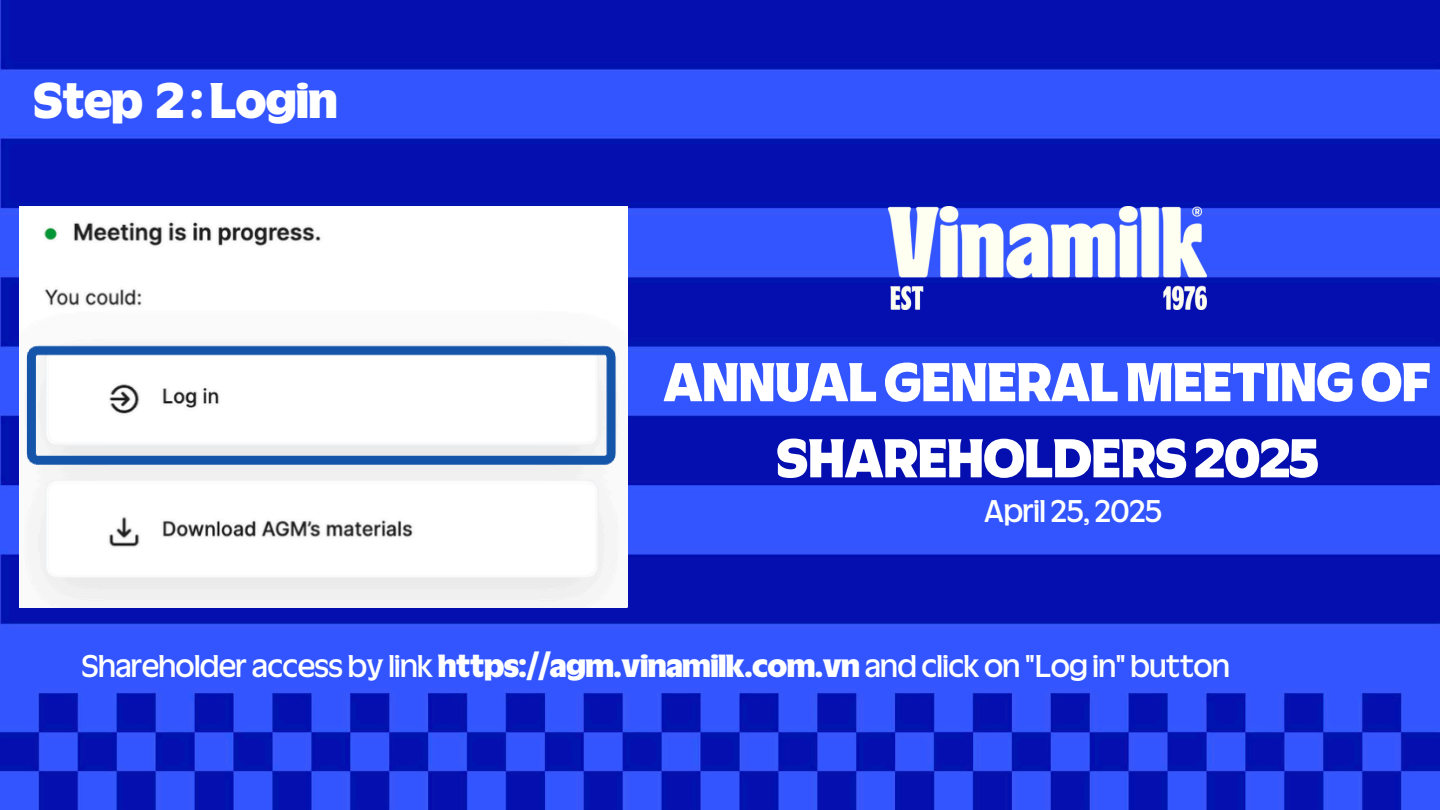
<style>
.page{position:relative;width:1440px;height:810px;background:#fff}
.page>*{position:absolute;margin:0;border:0;box-sizing:border-box;transform-origin:0 0}
.t1{font:700 54.5px/76.1px "VNM Sans Std";color:#fff;text-align:center}
.t2{font:700 50px "VNM Sans Std";color:#fff}
.t3{font:32px "VNM Sans Std";color:#fff}
.s1{font-weight:700}
</style>
<div class="page">
<img style="left:0;top:0;width:1440px;height:810px">
<img style="left:20px;top:206px;width:608px;height:402px">
<img style="left:888px;top:206px;width:318px;height:103px">
<p class="t2" style="left:33px;top:71px;width:305px">Step 2 : Login</p>
<p class="t1" style="left:664px;top:344px;width:769px">ANNUALGENERALMEETINGOF<br>SHAREHOLDERS2025</p>
<p class="t3" style="left:984px;top:491px;width:180px">April 25, 2025</p>
<h2 class="t3" style="left:82px;top:647px;width:1149px">Shareholder access by link <span class="s1">https://agm.vinamilk.com.vn</span> and click on "Log in" button</h2>
</div>
